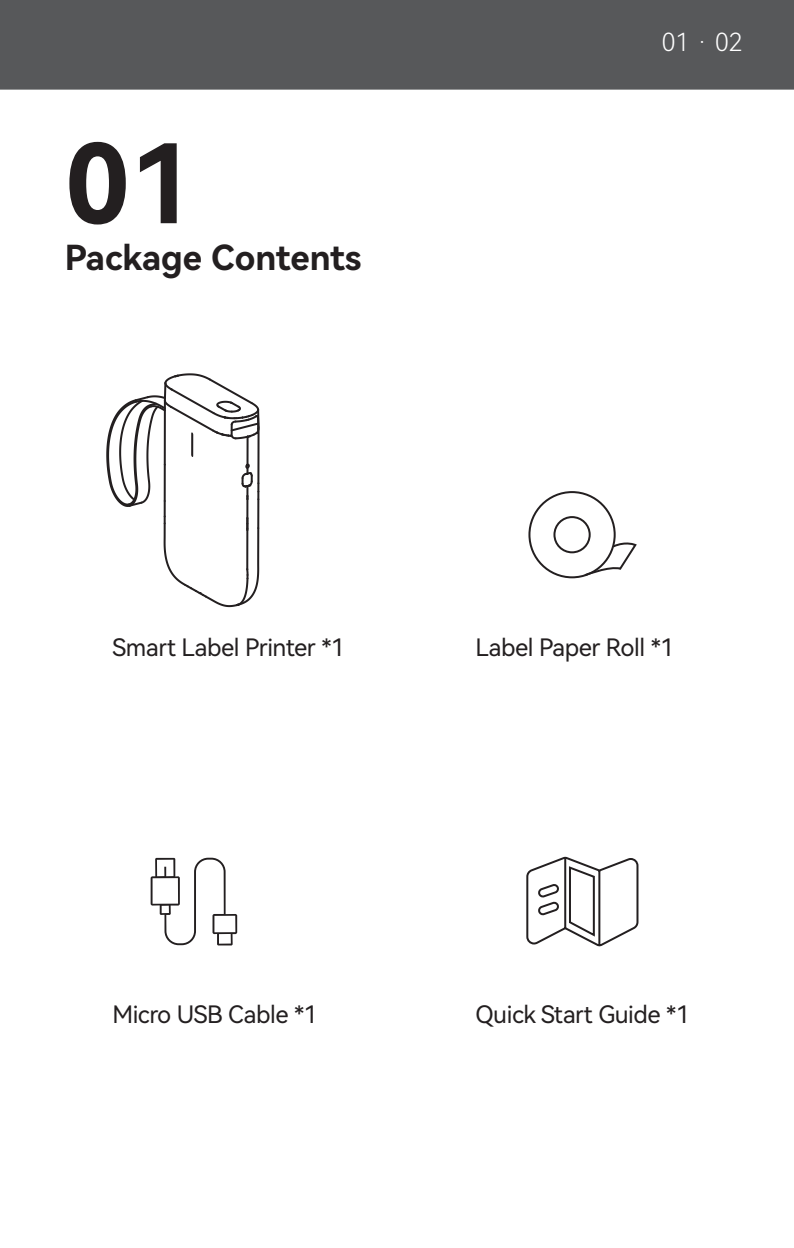
<style>
.page{position:relative;width:794px;height:1248px;background:#fff}
.page>*{position:absolute;margin:0;border:0;box-sizing:border-box;transform-origin:0 0}
.t1{font:108.8px "Harmony OS Sans SC Bold";color:#231f20}
.t2{font:34.4px "Harmony OS Sans SC Bold";color:#231f20}
.t3{font:24.8px "Harmony OS Sans SC Light";color:#fff}
.t4{font:24px "Harmony OS Sans SC";letter-spacing:-.02em;color:#231f20}
</style>
<div class="page">
<svg style="left:106px;top:373px;width:154px;height:235px"></svg>
<svg style="left:151px;top:857px;width:86px;height:88px"></svg>
<svg style="left:526px;top:856px;width:113px;height:91px"></svg>
<div style="left:528px;top:491px;width:87px;height:87px;border:2px solid #231f20;border-radius:50%"></div>
<svg style="left:583px;top:538px;width:54px;height:39px"></svg>
<div style="left:553px;top:516px;width:37px;height:37px;border:2px solid #231f20;border-radius:50%"></div>
<div style="left:0;top:0;width:794px;height:90px;background:#57585a"></div>
<h1 class="t1" style="left:65px;top:108px;width:132px">01</h1>
<h2 class="t2" style="left:65px;top:234px;width:298px">Package Contents</h2>
<p class="t3" style="left:661px;top:25px;width:82px">01 · 02</p>
<p class="t4" style="left:112px;top:630px;width:234px">Smart Label Printer *1</p>
<p class="t4" style="left:475px;top:630px;width:200px">Label Paper Roll *1</p>
<p class="t4" style="left:112px;top:997px;width:207px">Micro USB Cable *1</p>
<p class="t4" style="left:475px;top:997px;width:216px">Quick Start Guide *1</p>
</div>
